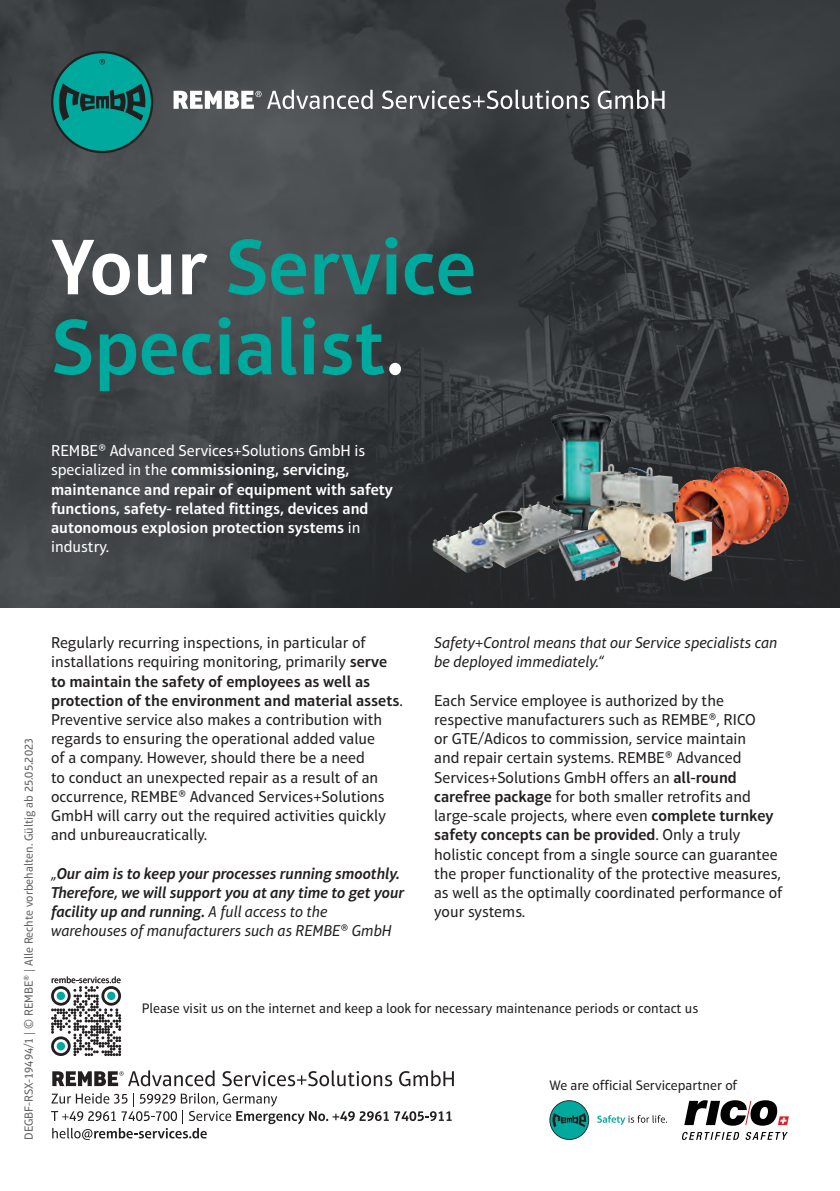
<style>
.page{position:relative;width:840px;height:1191px;background:#fff}
.page>*{position:absolute;margin:0;border:0;box-sizing:border-box;transform-origin:0 0}
.t1{font:600 80px/80px "Aptifer Sans LT Pro";color:#00a99d}
.t2{font:16px/19.2px "Aptifer Sans LT Pro";color:#231f20}
.t3{font:600 16px/19.2px "Aptifer Sans LT Pro";color:#fff}
.t4{font:italic 600 16px/19.2px "Aptifer Sans LT Pro";color:#231f20}
.t5{font:italic 16px/19.2px "Aptifer Sans LT Pro";color:#231f20}
.t6{font:14px "Aptifer Sans LT Pro";color:#231f20}
.t7{font:12px "Aptifer Sans LT Pro";color:#636366}
.t8{font:9.2px "Aptifer Sans Com";color:#231f20}
.s1{color:#fff}
.s2{font-size:78px;color:#fff}
.s3{font-weight:400}
.s4{font-weight:600}
</style>
<div class="page">
<img style="left:0;top:0;width:839px;height:607px">
<svg style="left:51px;top:51px;width:102px;height:102px;background:#147973"></svg>
<svg style="left:173px;top:91px;width:88px;height:18px"></svg>
<svg style="left:267px;top:90px;width:105px;height:19px"></svg>
<svg style="left:381px;top:90px;width:208px;height:19px"></svg>
<svg style="left:597px;top:90px;width:67px;height:19px"></svg>
<svg style="left:52px;top:1070px;width:162px;height:16px"></svg>
<svg style="left:222px;top:1070px;width:170px;height:16px"></svg>
<svg style="left:399px;top:1070px;width:54px;height:16px"></svg>
<svg style="left:394px;top:1111px;width:57px;height:10px"></svg>
<svg style="left:51px;top:1093px;width:337px;height:47px"></svg>
<svg style="left:51px;top:976px;width:70px;height:80px"></svg>
<svg style="left:597px;top:1115px;width:68px;height:10px"></svg>
<svg style="left:549px;top:1100px;width:40px;height:40px"></svg>
<svg style="left:684px;top:1100px;width:104px;height:25px"></svg>
<svg style="left:682px;top:1131px;width:105px;height:9px"></svg>
<img style="left:547px;top:411px;width:65px;height:90px">
<img style="left:714px;top:467px;width:74px;height:89px">
<img style="left:432px;top:501px;width:123px;height:71px">
<img style="left:555px;top:442px;width:159px;height:159px">
<h1 class="t1" style="left:51px;top:227px;width:426px"><span class="s1">Your</span> Service<br>Specialist<span class="s2">.</span></h1>
<p class="t3" style="left:51px;top:441px;width:343px"><span class="s3">REMBE® Advanced Services+Solutions GmbH is specialized in the</span> commissioning, servicing, maintenance and repair of equipment with safety functions, safety- related fittings, devices and autonomous explosion protection systems <span class="s3">in industry.</span></p>
<p class="t7" style="left:22px;top:1140px;width:403px;rotate:-90deg">DEGBF-RSX-19494/1 | © REMBE® | Alle Rechte vorbehalten. Gültig ab 25.05.2023</p>
<p class="t2" style="left:51px;top:633px;width:353px">Regularly recurring inspections, in particular of installations requiring monitoring, primarily <span class="s4">serve to maintain the safety of employees as well as protection of the environment and material assets</span>.<br>Preventive service also makes a contribution with regards to ensuring the operational added value<br>of a company. However, should there be a need<br>to conduct an unexpected repair as a result of an occurrence, REMBE® Advanced Services+Solutions GmbH will carry out the required activities quickly and unbureaucratically.</p>
<p class="t4" style="left:51px;top:863px;width:354px"><span class="s3">„</span>Our aim is to keep your processes running smoothly.<br>Therefore, we will support you at any time to get your facility up and running. <span class="s3">A full access to the warehouses of manufacturers such as REMBE® GmbH</span></p>
<p class="t8" style="left:51px;top:974px;width:71px">rembe-services.de</p>
<p class="t5" style="left:434px;top:633px;width:345px">Safety+Control means that our Service specialists can be deployed immediately.“</p>
<p class="t2" style="left:434px;top:691px;width:349px">Each Service employee is authorized by the respective manufacturers such as REMBE®, RICO<br>or GTE/Adicos to commission, service maintain<br>and repair certain systems. REMBE® Advanced Services+Solutions GmbH offers an <span class="s4">all-round carefree package</span> for both smaller retrofits and large-scale projects, where even <span class="s4">complete turnkey safety concepts can be provided</span>. Only a truly holistic concept from a single source can guarantee the proper functionality of the protective measures, as well as the optimally coordinated performance of your systems.</p>
<p class="t6" style="left:142px;top:1000px;width:557px">Please visit us on the internet and keep a look for necessary maintenance periods or contact us</p>
<p class="t6" style="left:549px;top:1077px;width:189px">We are official Servicepartner of</p>
</div>
